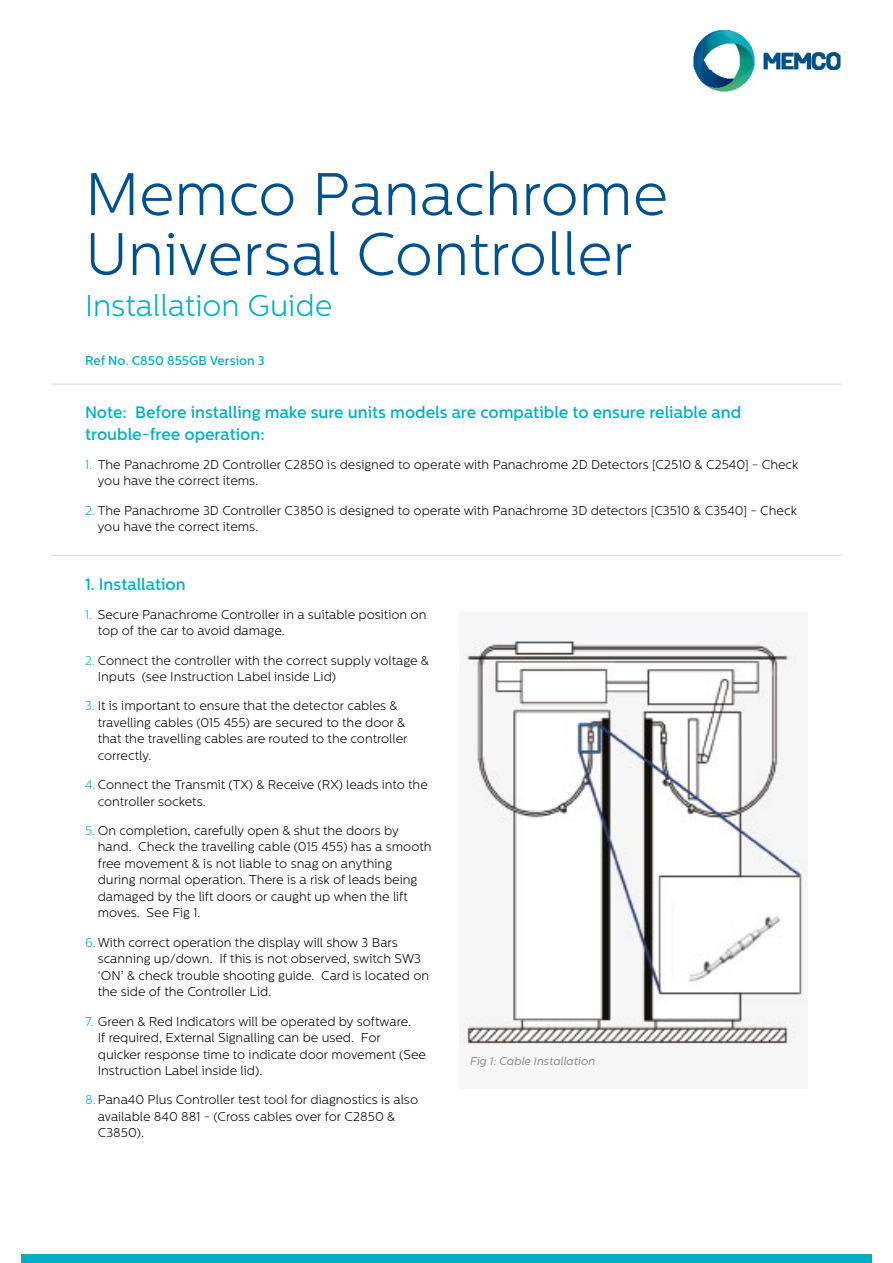
<style>
.page{position:relative;width:893px;height:1263px;background:#fff}
.page>*{position:absolute;margin:0;border:0;box-sizing:border-box;transform-origin:0 0}
.t1{font:300 60px/60px "Centrale Sans";color:#00508c}
.t2{font:300 30px "Centrale Sans";color:#00adc1}
.t3{font:500 16.5px/21px "Centrale Sans";color:#00adc1}
.t4{font:300 12.75px/16.5px "Centrale Sans";color:#000}
.t5{font:500 12.75px "Centrale Sans";color:#00adc1}
.t6{font:italic 11.25px "Centrale Sans";color:#878787}
.s1{color:#00adc1}
</style>
<div class="page">
<hr style="left:51px;top:384px;width:791px;height:1px;background:#dadada">
<div style="left:459px;top:611px;width:349px;height:478px;background:#f6f6f6"></div>
<hr style="left:51px;top:555px;width:791px;height:1px;background:#dadada">
<img style="left:467px;top:641px;width:337px;height:403px">
<div style="left:21px;top:1254px;width:851px;height:9px;background:#00adc1"></div>
<img style="left:693px;top:29px;width:148px;height:63px">
<h1 class="t1" style="left:85px;top:164px;width:584px">Memco Panachrome<br>Universal Controller</h1>
<h2 class="t2" style="left:85px;top:289px;width:249px">Installation Guide</h2>
<p class="t5" style="left:85px;top:353px;width:181px">Ref No. C850 855GB Version 3</p>
<p class="t3" style="left:85px;top:402px;width:658px">Note: Before installing make sure units models are compatible to ensure reliable and trouble-free operation:</p>
<p class="t4" style="left:98px;top:456px;width:702px;text-indent:-13px"><span class="s1">1.</span> The Panachrome 2D Controller C2850 is designed to operate with Panachrome 2D Detectors [C2510 &amp; C2540] - Check you have the correct items.</p>
<p class="t4" style="left:98px;top:502px;width:701px;text-indent:-13px"><span class="s1">2.</span> The Panachrome 3D Controller C3850 is designed to operate with Panachrome 3D detectors [C3510 &amp; C3540] - Check you have the correct items.</p>
<p class="t3" style="left:85px;top:573px;width:102px">1. Installation</p>
<p class="t4" style="left:98px;top:606px;width:330px;text-indent:-13px"><span class="s1">1.</span> Secure Panachrome Controller in a suitable position on top of the car to avoid damage.</p>
<p class="t4" style="left:98px;top:652px;width:333px;text-indent:-13px"><span class="s1">2.</span> Connect the controller with the correct supply voltage &amp;<br>Inputs (see Instruction Label inside Lid)</p>
<p class="t4" style="left:98px;top:698px;width:311px;text-indent:-13px"><span class="s1">3.</span> It is important to ensure that the detector cables &amp; travelling cables (015 455) are secured to the door &amp; that the travelling cables are routed to the controller correctly.</p>
<p class="t4" style="left:98px;top:776px;width:332px;text-indent:-13px"><span class="s1">4.</span> Connect the Transmit (TX) &amp; Receive (RX) leads into the controller sockets.</p>
<p class="t4" style="left:98px;top:822px;width:335px;text-indent:-13px"><span class="s1">5.</span> On completion, carefully open &amp; shut the doors by hand. Check the travelling cable (015 455) has a smooth free movement &amp; is not liable to snag on anything during normal operation. There is a risk of leads being damaged by the lift doors or caught up when the lift moves. See Fig 1.</p>
<p class="t4" style="left:98px;top:934px;width:333px;text-indent:-13px"><span class="s1">6.</span>With correct operation the display will show 3 Bars scanning up/down. If this is not observed, switch SW3 ‘ON’ &amp; check trouble shooting guide. Card is located on the side of the Controller Lid.</p>
<p class="t4" style="left:98px;top:1013px;width:330px;text-indent:-13px"><span class="s1">7.</span> Green &amp; Red Indicators will be operated by software.<br>If required, External Signalling can be used. For quicker response time to indicate door movement (See Instruction Label inside lid).</p>
<p class="t4" style="left:98px;top:1091px;width:322px;text-indent:-13px"><span class="s1">8.</span> Pana40 Plus Controller test tool for diagnostics is also available 840 881 - (Cross cables over for C2850 &amp;<br>C3850).</p>
<p class="t6" style="left:470px;top:1055px;width:127px">Fig 1: Cable Installation</p>
</div>
